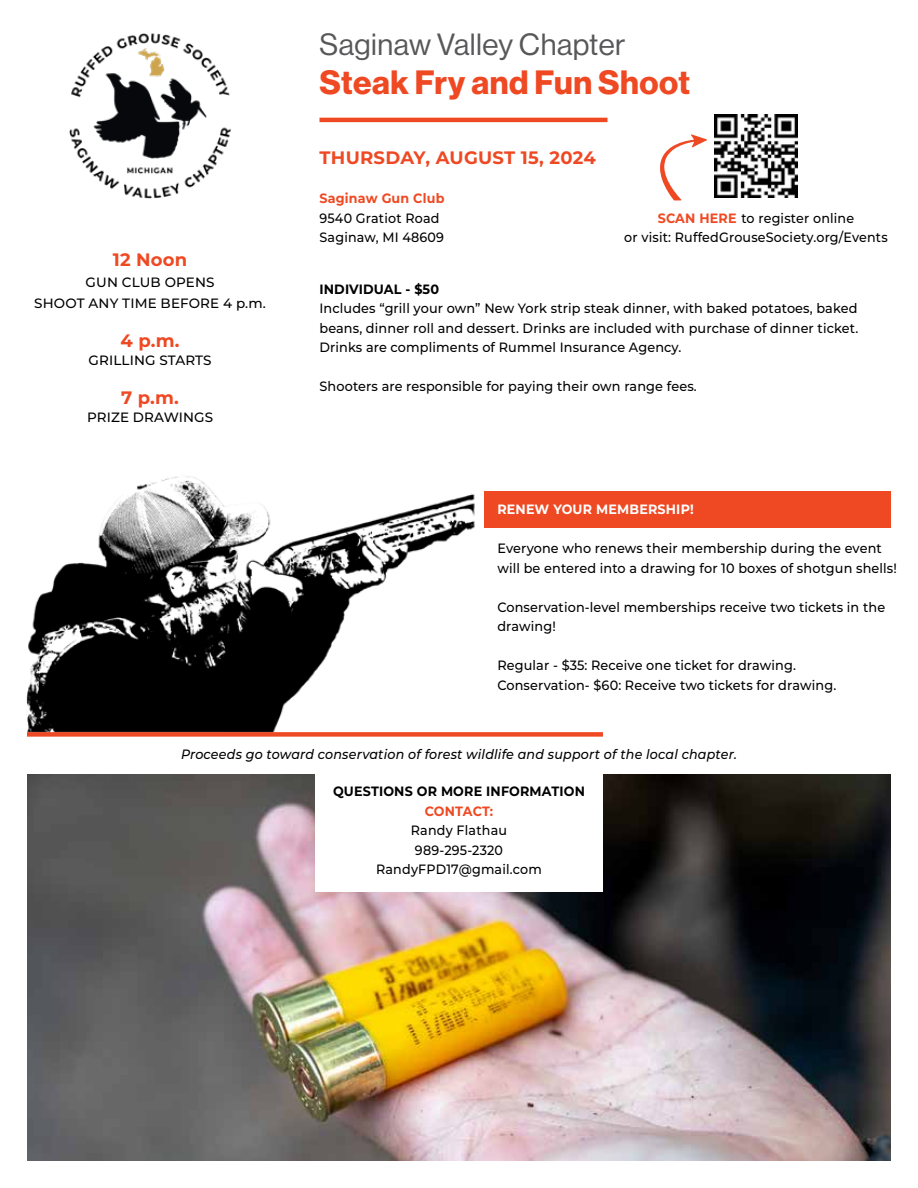
<style>
.page{position:relative;width:918px;height:1188px;background:#fff}
.page>*{position:absolute;margin:0;border:0;box-sizing:border-box;transform-origin:0 0}
.t1{font:33px "N Haas Grotesk DS Pro 75 Bd";letter-spacing:.015em;color:#ef4923}
.t2{font:30px "N Haas Grotesk DS Pro 55 Rg";letter-spacing:.015em;color:#58585a}
.t3{font:700 18px "Montserrat";letter-spacing:.01em;color:#ef4923}
.t4{font:500 13.5px/19.5px "Montserrat";letter-spacing:.01em;color:#000;scale:.95 1}
.t5{font:500 13.5px/19.5px "Montserrat";letter-spacing:.01em;color:#000;text-align:center;scale:.94 1}
.t6{font:italic 500 13.5px "Montserrat";letter-spacing:.015em;color:#000;scale:.94 1}
.t7{font:500 13.5px/21px "Montserrat";letter-spacing:.01em;color:#000;text-align:center}
.t8{font:700 13.5px "Montserrat";letter-spacing:.015em;color:#000;scale:.94 1}
.t9{font:700 13.5px "Montserrat";letter-spacing:.015em;color:#ef4923;scale:.94 1}
.t10{font:700 13.5px "Montserrat";letter-spacing:.015em;color:#fff;scale:.94 1}
.t11{font:700 13.5px "Montserrat";letter-spacing:.015em;color:#000;scale:.95 1}
.s1{font-weight:700;color:#ef4923}
</style>
<div class="page">
<hr style="left:320px;top:118px;width:288px;height:4px;background:#ef4923">
<img style="left:69px;top:33px;width:162px;height:166px">
<svg style="left:660px;top:134px;width:47px;height:66px"></svg>
<img style="left:27px;top:774px;width:864px;height:387px">
<img style="left:26px;top:476px;width:449px;height:256px">
<div style="left:27px;top:732px;width:576px;height:5px;background:#ef4923"></div>
<div style="left:315px;top:770px;width:288px;height:122px;background:#fff"></div>
<div style="left:485px;top:491px;width:406px;height:37px;background:#ef4923"></div>
<img style="left:714px;top:114px;width:84px;height:84px">
<h2 class="t2" style="left:320px;top:27px;width:308px">Saginaw Valley Chapter</h2>
<h1 class="t1" style="left:320px;top:63px;width:372px">Steak Fry and Fun Shoot</h1>
<h3 class="t3" style="left:113px;top:246px;width:76px">12 Noon</h3>
<p class="t7" style="left:34px;top:271px;width:233px">GUN CLUB OPENS<br>SHOOT ANY TIME BEFORE 4 p.m.</p>
<h3 class="t3" style="left:121px;top:327px;width:61px">4 p.m.</h3>
<p class="t7" style="left:89px;top:349px;width:124px">GRILLING STARTS</p>
<h3 class="t3" style="left:121px;top:384px;width:59px">7 p.m.</h3>
<p class="t7" style="left:87px;top:406px;width:128px">PRIZE DRAWINGS</p>
<h3 class="t3" style="left:320px;top:145px;width:278px">THURSDAY, AUGUST 15, 2024</h3>
<p class="t9" style="left:320px;top:189px;width:134px">Saginaw Gun Club</p>
<p class="t5" style="left:320px;top:208px;width:134px;text-align:left">9540 Gratiot Road<br>Saginaw, MI 48609</p>
<p class="t5" style="left:624px;top:208px;width:282px"><span class="s1">SCAN HERE</span> to register online<br>or visit: RuffedGrouseSociety.org/Events</p>
<p class="t11" style="left:320px;top:279px;width:127px">INDIVIDUAL - $50</p>
<p class="t4" style="left:320px;top:298px;width:569px;text-align:justify">Includes “grill your own” New York strip steak dinner, with baked potatoes, baked beans, dinner roll and dessert. Drinks are included with purchase of dinner ticket.<br>Drinks are compliments of Rummel Insurance Agency.</p>
<p class="t4" style="left:320px;top:376px;width:399px">Shooters are responsible for paying their own range fees.</p>
<p class="t10" style="left:497px;top:500px;width:210px">RENEW YOUR MEMBERSHIP!</p>
<p class="t4" style="left:497px;top:538px;width:422px">Everyone who renews their membership during the event will be entered into a drawing for 10 boxes of shotgun shells!</p>
<p class="t4" style="left:497px;top:597px;width:410px">Conservation-level memberships receive two tickets in the drawing!</p>
<p class="t4" style="left:497px;top:655px;width:358px">Regular - $35: Receive one ticket for drawing.<br>Conservation- $60: Receive two tickets for drawing.</p>
<p class="t6" style="left:181px;top:745px;width:593px">Proceeds go toward conservation of forest wildlife and support of the local chapter.</p>
<p class="t8" style="left:333px;top:782px;width:269px">QUESTIONS OR MORE INFORMATION</p>
<p class="t9" style="left:425px;top:801px;width:75px">CONTACT:</p>
<p class="t5" style="left:376px;top:820px;width:178px">Randy Flathau<br>989-295-2320<br>RandyFPD17@gmail.com</p>
</div>
